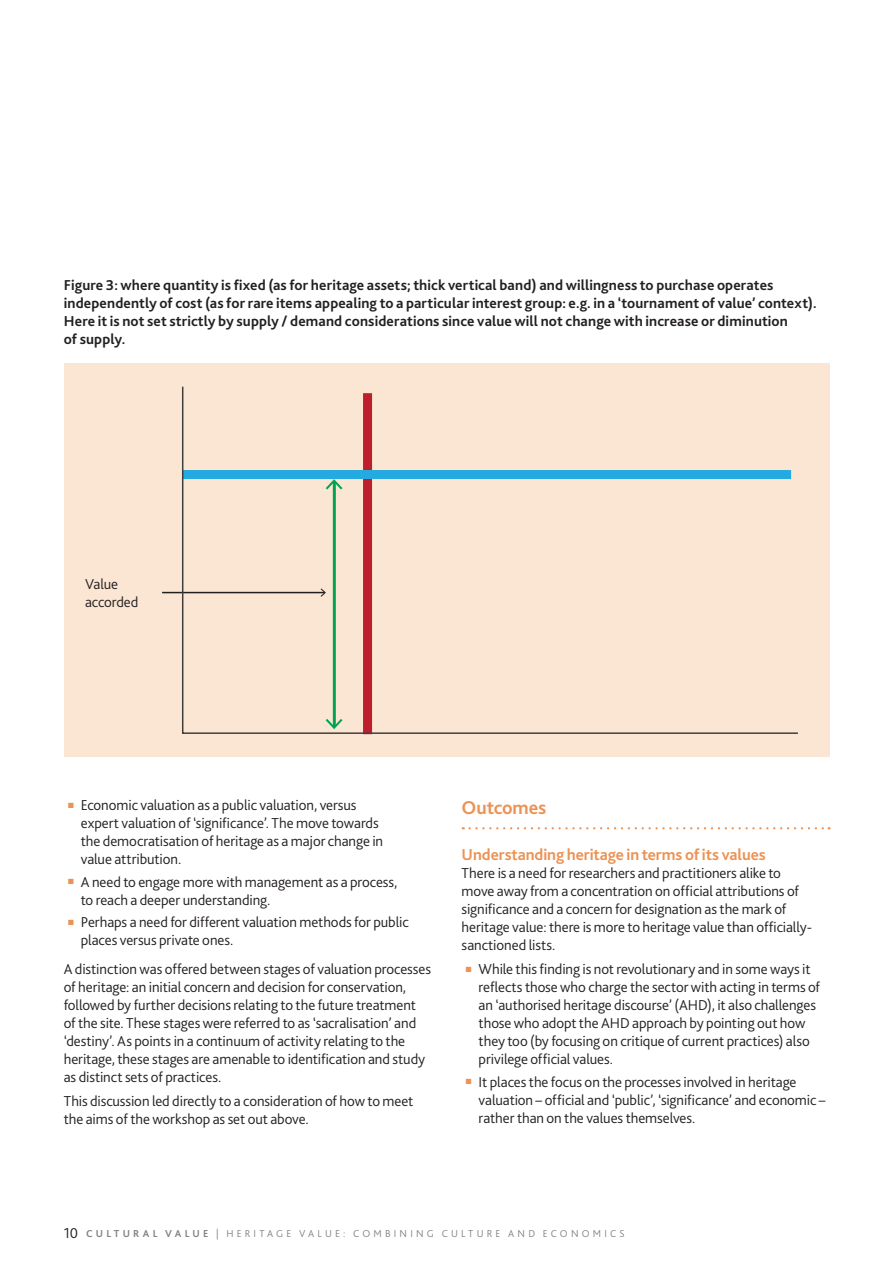
<style>
.page{position:relative;width:893px;height:1263px;background:#fff}
.page>*{position:absolute;margin:0;border:0;box-sizing:border-box;transform-origin:0 0}
.Subheading{font:700 19.5px "Bliss 2";letter-spacing:-.01em;color:#ec9254}
.Sub_sub_head{font:700 16.5px "Bliss 2";letter-spacing:-.005em;color:#ec9254}
.Copy{font:300 15px/18px "Bliss 2";letter-spacing:-.005em;color:#231f20}
.Copy-2{font:700 15px/18px "Bliss 2";letter-spacing:.01em;color:#231f20}
.t1{font:10.5px "Bliss 2 Light 2";letter-spacing:.305em;color:#808285}
.s1{color:#ec9254}
.s2{font-family:"Bliss 2 Bold 2"}
</style>
<div class="page">
<div style="left:64px;top:364px;width:766px;height:393px;background:#fbe5d3"></div>
<hr style="left:162px;top:592px;width:163px;height:1px;background:#231f20">
<svg style="left:181px;top:386px;width:617px;height:349px"></svg>
<svg style="left:470px;top:827px;width:360px;height:2px"></svg>
<p class="Copy-2" style="left:64px;top:276px;width:754px">Figure 3: where quantity is fixed (as for heritage assets; thick vertical band) and willingness to purchase operates independently of cost (as for rare items appealing to a particular interest group: e.g. in a ‘tournament of value’ context).<br>Here it is not set strictly by supply / demand considerations since value will not change with increase or diminution<br>of supply.</p>
<p class="Copy" style="left:85px;top:574px;width:55px">Value accorded</p>
<p class="Copy" style="left:81px;top:796px;width:304px;text-indent:-13px"><span class="s1">■</span> Economic valuation as a public valuation, versus expert valuation of ‘significance’. The move towards the democratisation of heritage as a major change in value attribution.</p>
<p class="Copy" style="left:81px;top:872px;width:318px;text-indent:-13px"><span class="s1">■</span> A need to engage more with management as a process, to reach a deeper understanding.</p>
<p class="Copy" style="left:81px;top:912px;width:329px;text-indent:-13px"><span class="s1">■</span> Perhaps a need for different valuation methods for public places versus private ones.</p>
<p class="Copy" style="left:64px;top:959px;width:369px">A distinction was offered between stages of valuation processes of heritage: an initial concern and decision for conservation, followed by further decisions relating to the future treatment of the site. These stages were referred to as ‘sacralisation’ and ‘destiny’. As points in a continuum of activity relating to the heritage, these stages are amenable to identification and study as distinct sets of practices.</p>
<p class="Copy" style="left:64px;top:1091px;width:351px">This discussion led directly to a consideration of how to meet the aims of the workshop as set out above.</p>
<p class="Subheading" style="left:462px;top:796px;width:86px">Outcomes</p>
<p class="Sub_sub_head" style="left:462px;top:844px;width:306px">Understanding heritage in terms of its values</p>
<p class="Copy" style="left:462px;top:864px;width:352px">There is a need for researchers and practitioners alike to move away from a concentration on official attributions of significance and a concern for designation as the mark of heritage value: there is more to heritage value than officially&shy;sanctioned lists.</p>
<p class="Copy" style="left:479px;top:960px;width:343px;text-indent:-13px"><span class="s1">■</span> While this finding is not revolutionary and in some ways it reflects those who charge the sector with acting in terms of an ‘authorised heritage discourse’ (AHD), it also challenges those who adopt the AHD approach by pointing out how they too (by focusing on critique of current practices) also privilege official values.</p>
<p class="Copy" style="left:479px;top:1072px;width:348px;text-indent:-13px"><span class="s1">■</span> It places the focus on the processes involved in heritage valuation – official and ‘public’, ‘significance’ and economic – rather than on the values themselves.</p>
<p class="Copy" style="left:64px;top:1224px;width:16px">10</p>
<p class="t1" style="left:86px;top:1227px;width:540px"><span class="s2">CULTURAL VALUE</span> | HERITAGE VALUE: COMBINING CULTURE AND ECONOMICS</p>
</div>
